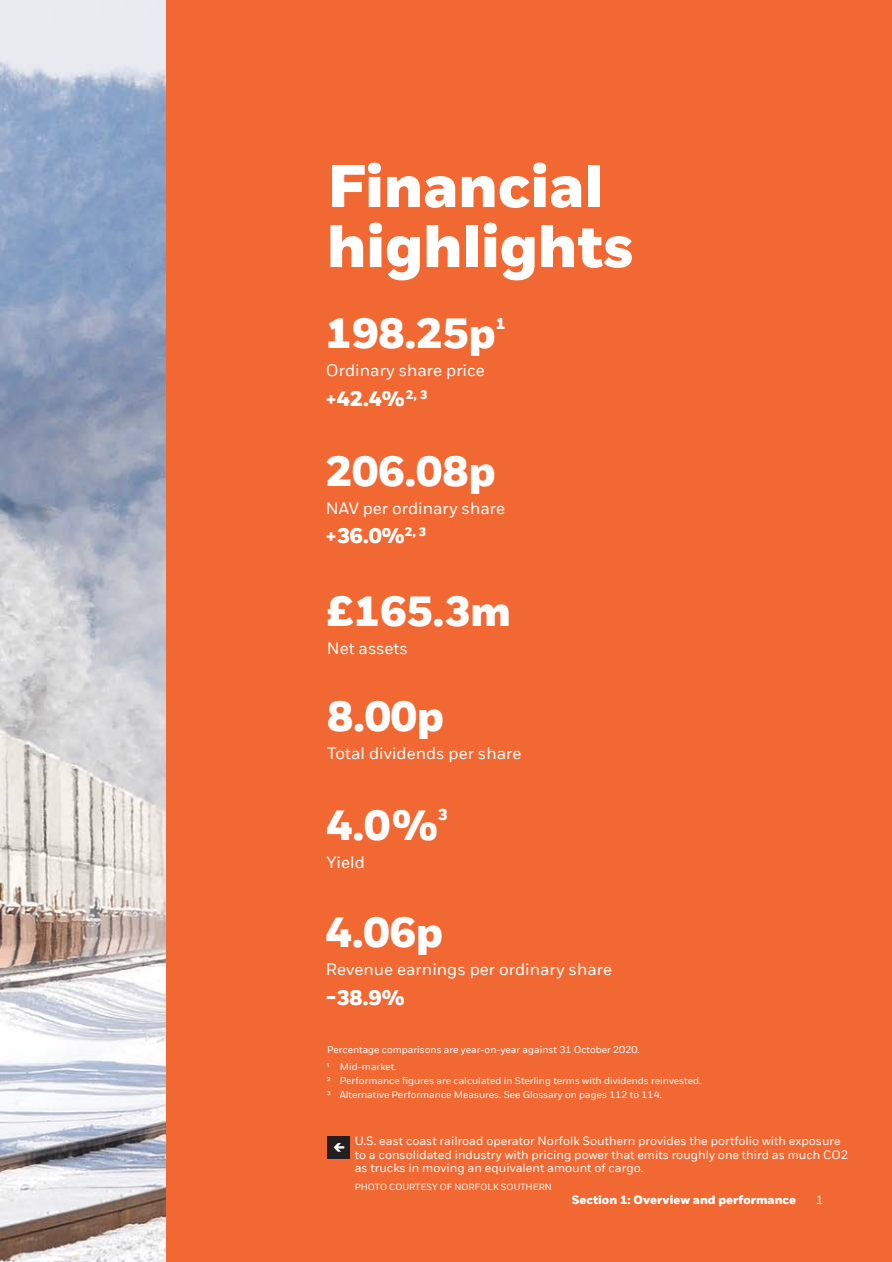
<style>
.page{position:relative;width:892px;height:1262px;background:#fff}
.page>*{position:absolute;margin:0;border:0;box-sizing:border-box;transform-origin:0 0}
.t1{font:800 60px/60px "BLK Fort";color:#fff}
.t2{font:800 42px "BLK Fort";color:#fff}
.t3{font:800 21px "BLK Fort";color:#fff}
.t4{font:16.5px "BLK Fort";color:#fff}
.t5{font:800 15.75px "BLK Fort";color:#fff}
.t6{font:12px/13.5px "BLK Fort";color:#fff}
.t7{font:800 12px "BLK Fort";color:#fff}
.t8{font:9.75px/16.2px "BLK Fort";color:#fff}
.t9{font:9px "BLK Fort";color:#fff}
</style>
<div class="page">
<img style="left:0;top:0;width:166px;height:1262px">
<div style="left:166px;top:0;width:725px;height:1262px;background:#f26832"></div>
<div style="left:327px;top:1136px;width:23px;height:23px;background:#231f20"></div>
<svg style="left:333px;top:1143px;width:11px;height:9px"></svg>
<h1 class="t1" style="left:327px;top:159px;width:308px">Financial highlights</h1>
<h2 class="t2" style="left:326px;top:308px;width:171px">198.25p</h2>
<h3 class="t5" style="left:495px;top:313px;width:11px">1</h3>
<h3 class="t4" style="left:326px;top:360px;width:160px">Ordinary share price</h3>
<h3 class="t3" style="left:326px;top:385px;width:103px">+42.4%<sup>2,</sup> <sup>3</sup></h3>
<h2 class="t2" style="left:326px;top:445px;width:171px">206.08p</h2>
<h3 class="t4" style="left:326px;top:498px;width:181px">NAV per ordinary share</h3>
<h3 class="t3" style="left:326px;top:523px;width:102px">+36.0%<sup>2,</sup> <sup>3</sup></h3>
<h2 class="t2" style="left:327px;top:585px;width:186px">£165.3m</h2>
<h3 class="t4" style="left:327px;top:638px;width:83px">Net assets</h3>
<h2 class="t2" style="left:327px;top:691px;width:119px">8.00p</h2>
<h3 class="t4" style="left:327px;top:743px;width:196px">Total dividends per share</h3>
<h2 class="t2" style="left:326px;top:799px;width:113px">4.0%</h2>
<h3 class="t5" style="left:437px;top:805px;width:11px">3</h3>
<h3 class="t4" style="left:326px;top:852px;width:40px">Yield</h3>
<h2 class="t2" style="left:326px;top:907px;width:119px">4.06p</h2>
<h3 class="t4" style="left:326px;top:959px;width:287px">Revenue earnings per ordinary share</h3>
<h3 class="t3" style="left:326px;top:984px;width:80px">-38.9%</h3>
<p class="t8" style="left:327px;top:1042px;width:314px">Percentage comparisons are year-on-year against 31 October 2020.<br>¹ Mid-market.</p>
<p class="t8" style="left:327px;top:1073px;width:375px;line-height:14.1px">² Performance figures are calculated in Sterling terms with dividends reinvested.<br>³ Alternative Performance Measures. See Glossary on pages 112 to 114.</p>
<p class="t6" style="left:354px;top:1135px;width:495px">U.S. east coast railroad operator Norfolk Southern provides the portfolio with exposure to a consolidated industry with pricing power that emits roughly one third as much CO2 as trucks in moving an equivalent amount of cargo.</p>
<p class="t9" style="left:354px;top:1182px;width:198px">PHOTO COURTESY OF NORFOLK SOUTHERN</p>
<p class="t7" style="left:571px;top:1192px;width:225px">Section 1: Overview and performance</p>
<p class="t6" style="left:815px;top:1193px;width:9px">1</p>
</div>
